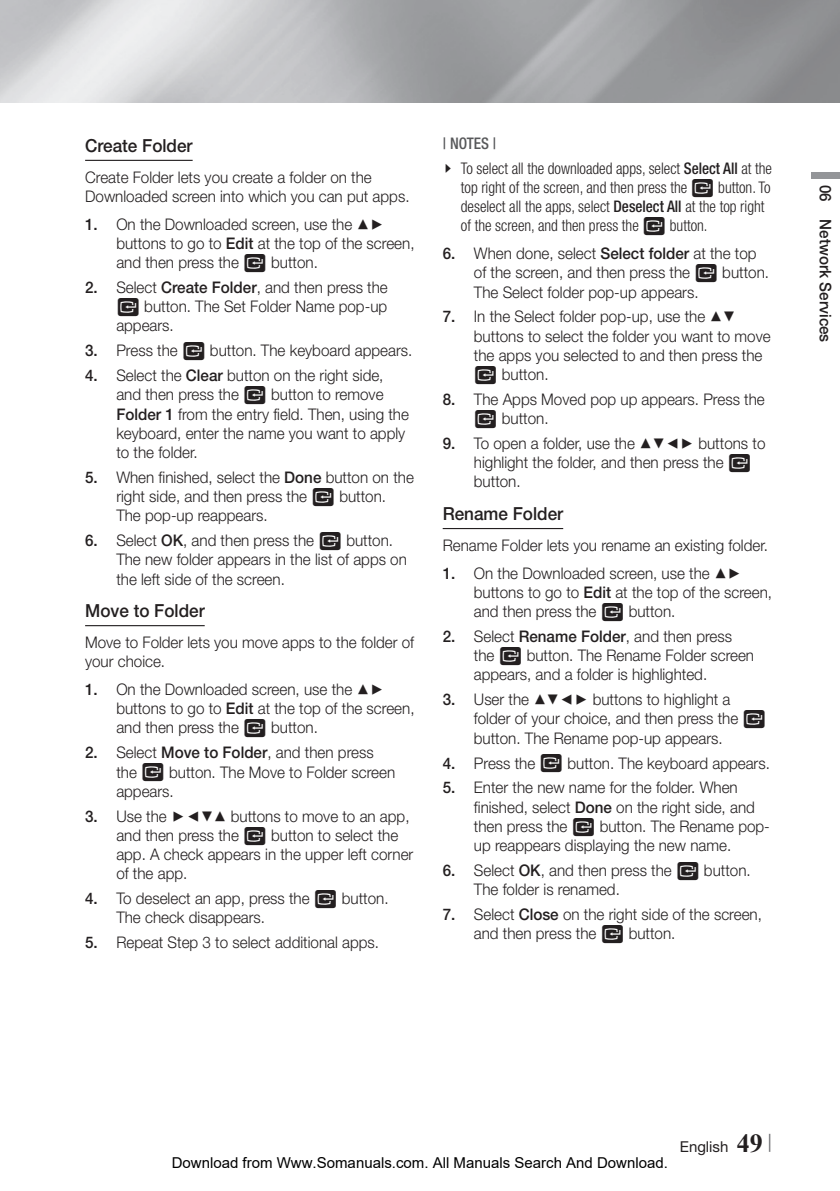
<style>
.page{position:relative;width:840px;height:1191px;background:#fff}
.page>*{position:absolute;margin:0;border:0;box-sizing:border-box;transform-origin:0 0}
.t1{font:500 18px "Helvetica Neue cp";color:#231f20;scale:.95 1}
.t2{font:300 16px/19.2px "Helvetica Neue cp";color:#231f20;scale:.95 1}
.t3{font:300 condensed 16px/19.2px "Helvetica Neue cp";color:#231f20;scale:.95 1}
.t4{font:500 16px "Helvetica Neue cp";color:#231f20;scale:.95 1}
.t5{font:15px "Arial";color:#000}
.t6{font:15px "Helvetica Neue cp";color:#231f20}
.s1{font-weight:500}
.s2{font-stretch:condensed}
.s3{font-family:"CP Icon 2";font-weight:400}
.s4{font-weight:500;color:#57585a}
.s5{font-family:"CP Icon 1";font-weight:400;font-stretch:normal}
.s6{font-family:"CP Icon 2";font-weight:400;font-stretch:normal}
.s7{font-family:"Times New Roman";font-weight:700;font-size:26px}
</style>
<div class="page">
<div style="left:810px;top:172px;width:29px;height:6px;background:#939598"></div>
<hr style="left:85px;top:160px;width:107px;height:1px;background:#231f20">
<hr style="left:85px;top:625px;width:119px;height:1px;background:#231f20">
<hr style="left:442px;top:528px;width:121px;height:1px;background:#231f20">
<p class="t1" style="left:85px;top:135px;width:115px">Create Folder</p>
<p class="t2" style="left:85px;top:168px;width:343px">Create Folder lets you create a folder on the<br>Downloaded screen into which you can put apps.</p>
<p class="t2" style="left:116px;top:215px;width:315px;text-indent:-31px"><span class="s1">1.</span> On the Downloaded screen, use the <span class="s2">▲► </span>buttons to go to <span class="s1">Edit</span> at the top of the screen, and then press the <span class="s3">V</span> button.</p>
<p class="t2" style="left:116px;top:278px;width:287px;text-align:justify;text-indent:-31px"><span class="s1">2.</span> Select <span class="s1">Create Folder</span>, and then press the <span class="s3">V</span> button. The Set Folder Name pop-up appears.</p>
<p class="t2" style="left:85px;top:341px;width:346px"><span class="s1">3.</span> Press the <span class="s3">V</span> button. The keyboard appears.</p>
<p class="t2" style="left:116px;top:366px;width:309px;text-indent:-31px"><span class="s1">4.</span> Select the <span class="s1">Clear</span> button on the right side, and then press the <span class="s3">V</span> button to remove <span class="s1">Folder 1</span> from the entry field. Then, using the keyboard, enter the name you want to apply to the folder.</p>
<p class="t2" style="left:116px;top:468px;width:314px;text-indent:-31px"><span class="s1">5.</span> When finished, select the <span class="s1">Done</span> button on the right side, and then press the <span class="s3">V</span> button.<br>The pop-up reappears.</p>
<p class="t2" style="left:116px;top:531px;width:307px;text-indent:-31px"><span class="s1">6.</span> Select <span class="s1">OK</span>, and then press the <span class="s3">V</span> button.<br>The new folder appears in the list of apps on the left side of the screen.</p>
<p class="t1" style="left:85px;top:600px;width:127px">Move to Folder</p>
<p class="t2" style="left:85px;top:633px;width:347px">Move to Folder lets you move apps to the folder of your choice.</p>
<p class="t2" style="left:116px;top:680px;width:315px;text-indent:-31px"><span class="s1">1.</span> On the Downloaded screen, use the ▲► buttons to go to <span class="s1">Edit</span> at the top of the screen, and then press the <span class="s3">V</span> button.</p>
<p class="t2" style="left:116px;top:743px;width:295px;text-indent:-31px"><span class="s1">2.</span> Select <span class="s1">Move to Folder</span>, and then press the <span class="s3">V</span> button. The Move to Folder screen appears.</p>
<p class="t2" style="left:116px;top:806px;width:314px;text-indent:-31px"><span class="s1">3.</span> Use the ►◄▼▲ buttons to move to an app, and then press the <span class="s3">V</span> button to select the app. A check appears in the upper left corner of the app.</p>
<p class="t2" style="left:116px;top:889px;width:288px;text-indent:-31px"><span class="s1">4.</span> To deselect an app, press the <span class="s3">V</span> button.<br>The check disappears.</p>
<p class="t2" style="left:85px;top:933px;width:311px"><span class="s1">5.</span> Repeat Step 3 to select additional apps.</p>
<p class="t3" style="left:442px;top:131px;width:348px;line-height:24.8px"><span class="s4">| NOTEs |<br></span><span class="s5">\</span> To select all the downloaded apps, select <span class="s1">Select All</span> at the</p>
<p class="t3" style="left:460px;top:178px;width:327px">top right of the screen, and then press the <span class="s6">V</span> button. To deselect all the apps, select <span class="s1">Deselect All</span> at the top right of the screen, and then press the <span class="s6">V</span> button.</p>
<p class="t2" style="left:473px;top:244px;width:312px;text-indent:-31px"><span class="s1">6.</span> When done, select <span class="s1">Select folder</span> at the top of the screen, and then press the <span class="s3">V</span> button.<br>The Select folder pop-up appears.</p>
<p class="t2" style="left:473px;top:307px;width:314px;text-indent:-31px"><span class="s1">7.</span> In the Select folder pop-up, use the <span class="s2">▲▼ </span>buttons to select the folder you want to move the apps you selected to and then press the <span class="s3">V</span> button.</p>
<p class="t2" style="left:473px;top:390px;width:307px;text-indent:-31px"><span class="s1">8.</span> The Apps Moved pop up appears. Press the<br><span class="s3">V</span> button.</p>
<p class="t2" style="left:473px;top:434px;width:308px;text-indent:-31px"><span class="s1">9.</span> To open a folder, use the <span class="s2">▲▼◄►</span> buttons to highlight the folder, and then press the <span class="s3">V </span>button.</p>
<p class="t1" style="left:442px;top:503px;width:128px">Rename Folder</p>
<p class="t2" style="left:442px;top:536px;width:344px">Rename Folder lets you rename an existing folder.</p>
<p class="t2" style="left:473px;top:563px;width:315px;text-indent:-31px"><span class="s1">1.</span> On the Downloaded screen, use the <span class="s2">▲► </span>buttons to go to <span class="s1">Edit</span> at the top of the screen, and then press the <span class="s3">V</span> button.</p>
<p class="t2" style="left:473px;top:627px;width:296px;text-indent:-31px"><span class="s1">2.</span> Select <span class="s1">Rename Folder</span>, and then press the <span class="s3">V</span> button. The Rename Folder screen appears, and a folder is highlighted.</p>
<p class="t2" style="left:473px;top:690px;width:309px;text-indent:-31px"><span class="s1">3.</span> User the <span class="s2">▲▼◄►</span> buttons to highlight a folder of your choice, and then press the <span class="s3">V </span>button. The Rename pop-up appears.</p>
<p class="t2" style="left:442px;top:753px;width:346px"><span class="s1">4.</span> Press the <span class="s3">V</span> button. The keyboard appears.</p>
<p class="t2" style="left:473px;top:778px;width:313px;text-indent:-31px"><span class="s1">5.</span> Enter the new name for the folder. When finished, select <span class="s1">Done</span> on the right side, and then press the <span class="s3">V</span> button. The Rename pop&shy;up reappears displaying the new name.</p>
<p class="t2" style="left:473px;top:860px;width:293px;text-indent:-31px"><span class="s1">6.</span> Select <span class="s1">OK</span>, and then press the <span class="s3">V</span> button.<br>The folder is renamed.</p>
<p class="t2" style="left:473px;top:905px;width:304px;text-indent:-31px"><span class="s1">7.</span> Select <span class="s1">Close</span> on the right side of the screen, and then press the <span class="s3">V</span> button.</p>
<p class="t4" style="left:834px;top:185px;width:167px;rotate:90deg">06 Network Services</p>
<p class="t5" style="left:172px;top:1154px;width:497px">Download from Www.Somanuals.com. All Manuals Search And Download.</p>
<p class="t6" style="left:679px;top:1138px;width:93px">English <span class="s7">49</span> <sup>|</sup></p>
</div>
